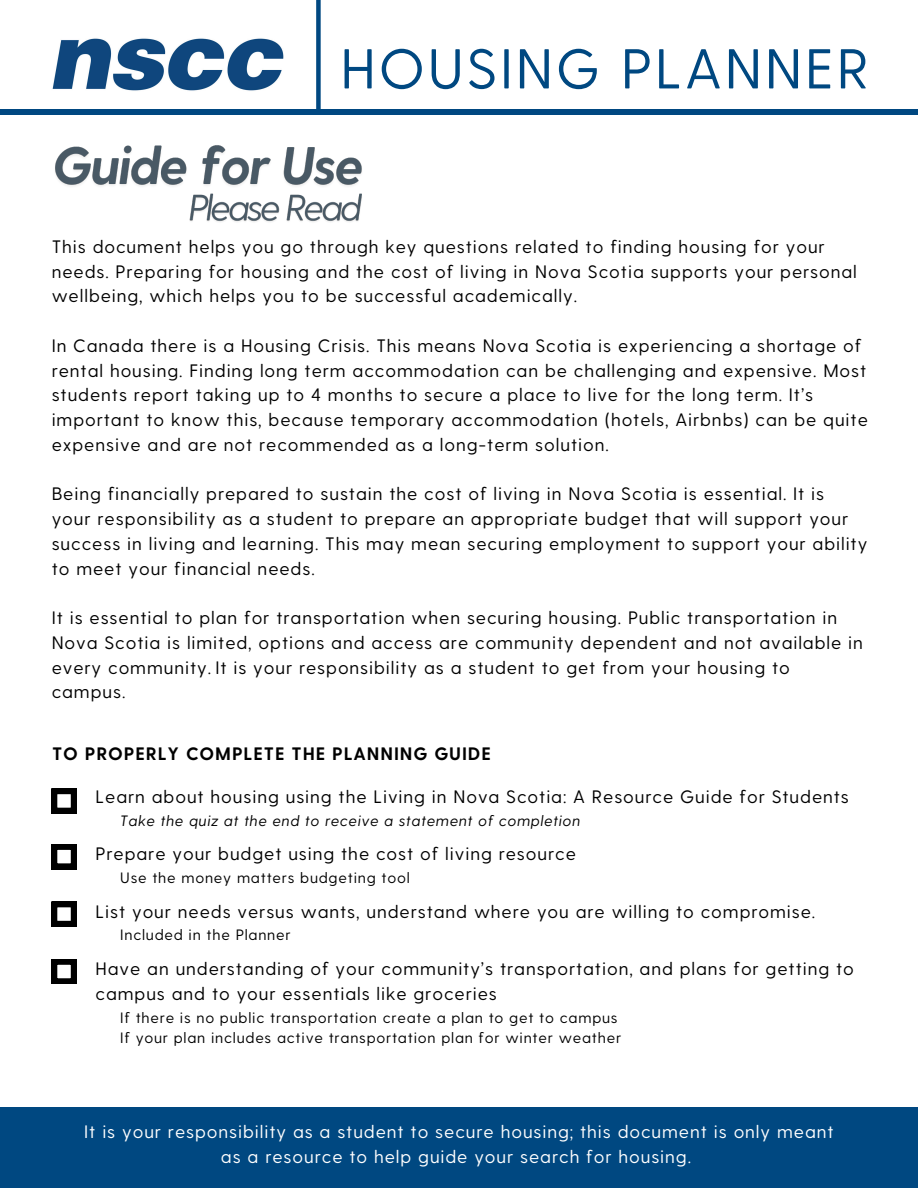
<style>
.page{position:relative;width:918px;height:1188px;background:#fff}
.page>*{position:absolute;margin:0;border:0;box-sizing:border-box;transform-origin:0 0}
.t1{font:56.1px "Greycliff CF";letter-spacing:.05em;color:#004881}
.t2{font:18px/24.8px "Greycliff CF";letter-spacing:.05em;color:#000}
.t3{font:18px/24.8px "Greycliff CF";letter-spacing:.05em;color:#fff;text-align:center}
.t4{font:700 18px "Greycliff CF";letter-spacing:.05em;color:#000}
.t5{font:15px "Greycliff CF";letter-spacing:.05em;color:#000}
.t6{font:italic 15px "Greycliff CF";letter-spacing:.05em;color:#000}
</style>
<div class="page">
<div style="left:0;top:109px;width:918px;height:6px;background:#004881"></div>
<div style="left:0;top:1107px;width:918px;height:81px;background:#004881"></div>
<div style="left:316px;top:0;width:5px;height:112px;background:#004881"></div>
<svg style="left:52px;top:789px;width:24px;height:24px"></svg>
<img style="left:189px;top:194px;width:173px;height:28px">
<img style="left:55px;top:145px;width:307px;height:49px">
<svg style="left:52px;top:844px;width:24px;height:25px"></svg>
<svg style="left:52px;top:902px;width:24px;height:24px"></svg>
<svg style="left:52px;top:959px;width:24px;height:25px"></svg>
<img style="left:52px;top:38px;width:232px;height:53px">
<p class="t1" style="left:340px;top:32px;width:530px">HOUSING PLANNER</p>
<p class="t2" style="left:52px;top:233px;width:807px">This document helps you go through key questions related to finding housing for your needs. Preparing for housing and the cost of living in Nova Scotia supports your personal wellbeing, which helps you to be successful academically.</p>
<h1 class="t2" style="left:52px;top:332px;width:818px">In Canada there is a Housing Crisis. This means Nova Scotia is experiencing a shortage of rental housing. Finding long term accommodation can be challenging and expensive. Most students report taking up to 4 months to secure a place to live for the long term. It’s important to know this, because temporary accommodation (hotels, Airbnbs) can be quite expensive and are not recommended as a long-term solution.</h1>
<p class="t2" style="left:52px;top:481px;width:817px">Being financially prepared to sustain the cost of living in Nova Scotia is essential. It is your responsibility as a student to prepare an appropriate budget that will support your success in living and learning. This may mean securing employment to support your ability to meet your financial needs.</p>
<p class="t2" style="left:52px;top:604px;width:813px">It is essential to plan for transportation when securing housing. Public transportation in Nova Scotia is limited, options and access are community dependent and not available in every community. It is your responsibility as a student to get from your housing to campus.</p>
<p class="t4" style="left:52px;top:742px;width:440px">TO PROPERLY COMPLETE THE PLANNING GUIDE</p>
<p class="t2" style="left:96px;top:783px;width:755px">Learn about housing using the Living in Nova Scotia: A Resource Guide for Students</p>
<p class="t6" style="left:120px;top:810px;width:462px">Take the quiz at the end to receive a statement of completion</p>
<h4 class="t2" style="left:96px;top:841px;width:482px">Prepare your budget using the cost of living resource</h4>
<p class="t5" style="left:120px;top:868px;width:291px">Use the money matters budgeting tool</p>
<p class="t2" style="left:96px;top:898px;width:721px">List your needs versus wants, understand where you are willing to compromise.</p>
<p class="t5" style="left:120px;top:925px;width:172px">Included in the Planner</p>
<p class="t2" style="left:96px;top:956px;width:760px">Have an understanding of your community’s transportation, and plans for getting to campus and to your essentials like groceries</p>
<p class="t5" style="left:120px;top:1007px;width:499px">If there is no public transportation create a plan to get to campus</p>
<p class="t5" style="left:120px;top:1028px;width:502px">If your plan includes active transportation plan for winter weather</p>
<p class="t3" style="left:84px;top:1118px;width:751px">It is your responsibility as a student to secure housing; this document is only meant as a resource to help guide your search for housing.</p>
</div>
